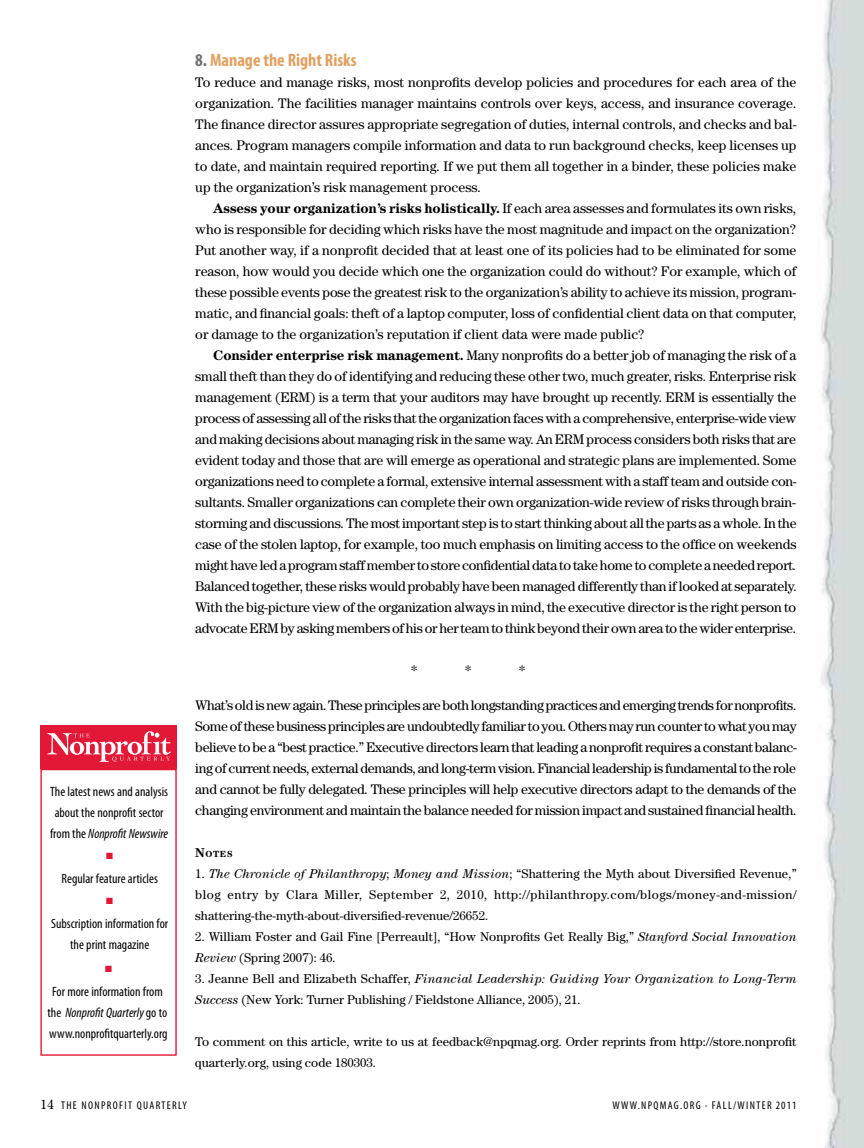
<style>
.page{position:relative;width:864px;height:1148px;background:#fff}
.page>*{position:absolute;margin:0;border:0;box-sizing:border-box;transform-origin:0 0}
.t1{font:700 condensed 18px "Myriad Pro";color:#e2a061}
.t2{font:13.8px/21px "Century";letter-spacing:-.01em;color:#000;text-align:justify}
.t3{font:condensed 13.5px/21px "Myriad Pro";color:#000;text-align:center}
.t4{font:12.75px/21px "Century";color:#000}
.t5{font:condensed 11.25px "Myriad Pro";letter-spacing:.12em;color:#000}
.t6{font:9px "Zapf Dingbats ITC";color:#e31837}
.t7{font:700 8.85px "Century";color:#000}
.s1{font-style:italic}
.s2{color:#6d6e71}
.s3{font-weight:700}
.s4{font-size:12.75px}
.s5{font-family:"Century";font-stretch:normal;font-size:13.5px}
.s6{color:#939598}
</style>
<div class="page">
<img style="left:821px;top:0;width:43px;height:1148px">
<div style="left:40px;top:769px;width:137px;height:286px;border:1px solid #e31837"></div>
<div style="left:40px;top:725px;width:137px;height:44px;background:#e31837"></div>
<svg style="left:47px;top:731px;width:124px;height:31px"></svg>
<p class="t3" style="left:50px;top:781px;width:119px">The latest news and analysis about the nonprofit sector from the <span class="s1">Nonprofit Newswire</span></p>
<p class="t3" style="left:62px;top:868px;width:98px">Regular feature articles</p>
<p class="t3" style="left:51px;top:913px;width:119px">Subscription information for the print magazine</p>
<p class="t6" style="left:105px;top:964px;width:8px">■</p>
<p class="t6" style="left:106px;top:852px;width:8px">■</p>
<p class="t6" style="left:106px;top:897px;width:8px">■</p>
<p class="t3" style="left:48px;top:981px;width:122px">For more information from the <span class="s1">Nonprofit Quarterly</span> go to www.nonprofitquarterly.org</p>
<h1 class="t1" style="left:195px;top:49px;width:163px"><span class="s2">8.</span> Manage the Right Risks</h1>
<p class="t2" style="left:195px;top:72px;width:603px">To reduce and manage risks, most nonprofits develop policies and procedures for each area of the organization. The facilities manager maintains controls over keys, access, and insurance coverage.<br>The finance director assures appropriate segregation of duties, internal controls, and checks and bal&shy;ances. Program managers compile information and data to run background checks, keep licenses up to date, and maintain required reporting. If we put them all together in a binder, these policies make up the organization’s risk management process.</p>
<p class="t2" style="left:195px;top:198px;width:603px;text-indent:18px"><span class="s3">Assess your organization’s risks holistically.</span> If each area assesses and formulates its own risks, who is responsible for deciding which risks have the most magnitude and impact on the organization?<br>Put another way, if a nonprofit decided that at least one of its policies had to be eliminated for some reason, how would you decide which one the organization could do without? For example, which of these possible events pose the greatest risk to the organization’s ability to achieve its mission, program&shy;matic, and financial goals: theft of a laptop computer, loss of confidential client data on that computer, or damage to the organization’s reputation if client data were made public?</p>
<p class="t2" style="left:195px;top:345px;width:603px;text-indent:18px"><span class="s3">Consider enterprise risk management.</span> Many nonprofits do a better job of managing the risk of a small theft than they do of identifying and reducing these other two, much greater, risks. Enterprise risk management (ERM) is a term that your auditors may have brought up recently. ERM is essentially the process of assessing all of the risks that the organization faces with a comprehensive, enterprise-wide view and making decisions about managing risk in the same way. An ERM process considers both risks that are evident today and those that are will emerge as operational and strategic plans are implemented. Some organizations need to complete a formal, extensive internal assessment with a staff team and outside con&shy;sultants. Smaller organizations can complete their own organization-wide review of risks through brain&shy;storming and discussions. The most important step is to start thinking about all the parts as a whole. In the case of the stolen laptop, for example, too much emphasis on limiting access to the office on weekends might have led a program staff member to store confidential data to take home to complete a needed report.<br>Balanced together, these risks would probably have been managed differently than if looked at separately.<br>With the big-picture view of the organization always in mind, the executive director is the right person to advocate ERM by asking members of his or her team to think beyond their own area to the wider enterprise.</p>
<p class="t2" style="left:411px;top:660px;width:8px">*</p>
<p class="t2" style="left:465px;top:660px;width:8px">*</p>
<p class="t2" style="left:519px;top:660px;width:8px">*</p>
<p class="t2" style="left:195px;top:694px;width:603px">What’s old is new again. These principles are both longstanding practices and emerging trends for nonprofits.<br>Some of these business principles are undoubtedly familiar to you. Others may run counter to what you may believe to be a “best practice.” Executive directors learn that leading a nonprofit requires a constant balanc&shy;ing of current needs, external demands, and long-term vision. Financial leadership is fundamental to the role and cannot be fully delegated. These principles will help executive directors adapt to the demands of the changing environment and maintain the balance needed for mission impact and sustained financial health.</p>
<p class="t7" style="left:195px;top:848px;width:39px"><span class="s4">N</span>OTES</p>
<p class="t4" style="left:195px;top:862px;width:603px;text-align:justify">1. <span class="s1">The Chronicle of Philanthropy</span>; <span class="s1">Money and Mission</span>; “Shattering the Myth about Diversified Revenue,” blog entry by Clara Miller, September 2, 2010, http://philanthropy.com/blogs/money-and-mission/ shattering-the-myth-about-diversified-revenue/26652.</p>
<p class="t4" style="left:195px;top:925px;width:603px">2. William Foster and Gail Fine [Perreault], “How Nonprofits Get Really Big,” <span class="s1">Stanford Social Innovation<br>Review</span> (Spring 2007): 46.</p>
<p class="t4" style="left:195px;top:967px;width:603px">3. Jeanne Bell and Elizabeth Schaffer, <span class="s1">Financial Leadership: Guiding Your Organization to Long-Term<br>Success</span> (New York: Turner Publishing / Fieldstone Alliance, 2005), 21.</p>
<p class="t4" style="left:195px;top:1030px;width:603px">To comment on this article, write to us at feedback@npqmag.org. Order reprints from http://store.nonprofit quarterly.org, using code 180303.</p>
<p class="t5" style="left:40px;top:1098px;width:148px"><span class="s5">14</span> the nonprofit quarterly</p>
<p class="t5" style="left:612px;top:1098px;width:132px">www.npqmag.org <span class="s6">•</span> Fall/WINTER</p>
<p class="t5" style="left:776px;top:1098px;width:22px">2011</p>
</div>
